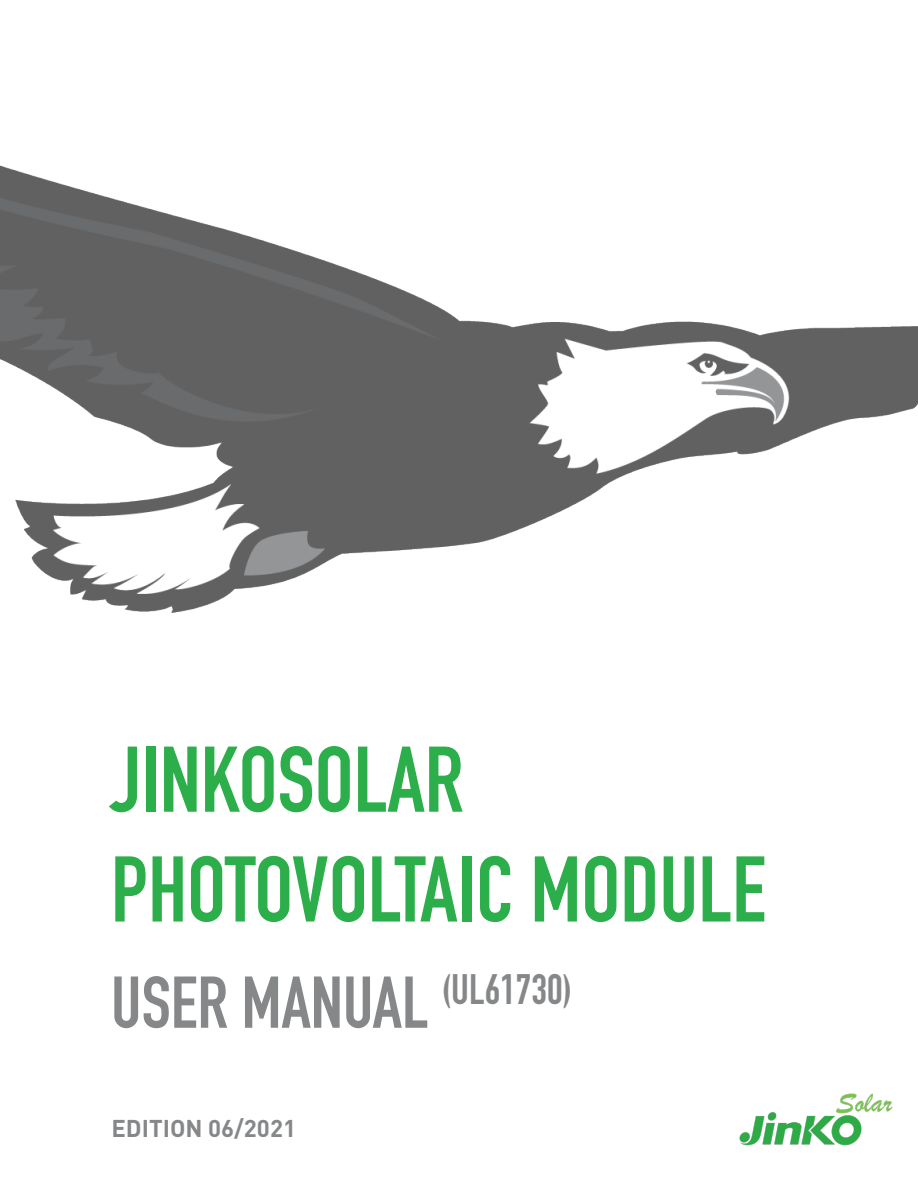
<style>
.page{position:relative;width:918px;height:1188px;background:#fff}
.page>*{position:absolute;margin:0;border:0;box-sizing:border-box;transform-origin:0 0}
.t1{font:91.5px "DIN Engschrift LT Pro";color:#2cae4a}
.t2{font:72px "DIN Engschrift LT Pro";color:#858789}
.t3{font:700 24px "DIN Pro";color:#858789}
</style>
<div class="page">
<img style="left:740px;top:1094px;width:152px;height:52px">
<img style="left:0;top:165px;width:918px;height:447px">
<p class="t1" style="left:111px;top:726px;width:354px">JINKOSOLAR</p>
<p class="t1" style="left:111px;top:836px;width:657px">PHOTOVOLTAIC MODULE</p>
<p class="t2" style="left:111px;top:960px;width:463px">USER MANUAL <sup>(UL61730)</sup></p>
<p class="t3" style="left:111px;top:1112px;width:186px">EDITION 06/2021</p>
</div>
